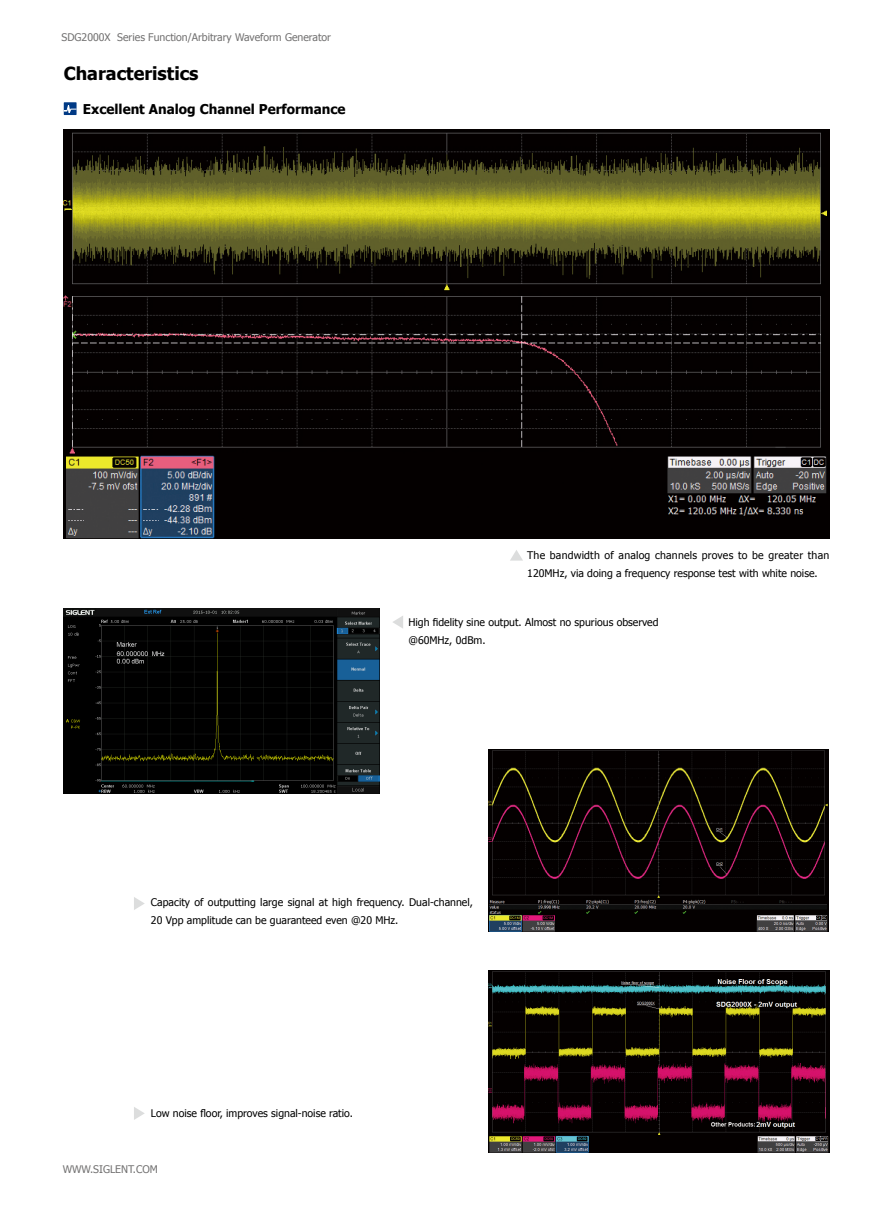
<style>
.page{position:relative;width:893px;height:1212px;background:#fff}
.page>*{position:absolute;margin:0;border:0;box-sizing:border-box;transform-origin:0 0}
.t1{font:700 18px "Tahoma";color:#000}
.t2{font:700 13.5px "Tahoma";color:#000}
.t3{font:10.5px/18px "Tahoma";color:#000}
.t4{font:10.5px "Tahoma";color:#727171}
</style>
<div class="page">
<div style="left:64px;top:102px;width:13px;height:13px;background:#003a85"></div>
<svg style="left:64px;top:104px;width:13px;height:11px"></svg>
<img style="left:64px;top:129px;width:765px;height:409px">
<img style="left:488px;top:750px;width:340px;height:181px">
<img style="left:488px;top:970px;width:341px;height:182px">
<svg style="left:510px;top:550px;width:13px;height:11px"></svg>
<svg style="left:134px;top:897px;width:11px;height:13px"></svg>
<svg style="left:134px;top:1107px;width:11px;height:13px"></svg>
<svg style="left:393px;top:616px;width:10px;height:13px"></svg>
<img style="left:64px;top:609px;width:315px;height:185px">
<p class="t4" style="left:62px;top:30px;width:271px">SDG2000X Series Function/Arbitrary Waveform Generator</p>
<h1 class="t1" style="left:64px;top:61px;width:136px">Characteristics</h1>
<p class="t2" style="left:83px;top:100px;width:264px">Excellent Analog Channel Performance</p>
<p class="t3" style="left:527px;top:545px;width:303px">The bandwidth of analog channels proves to be greater than<br>120MHz, via doing a frequency response test with white noise.</p>
<p class="t3" style="left:408px;top:613px;width:252px">High fidelity sine output. Almost no spurious observed @60MHz, 0dBm.</p>
<p class="t3" style="left:151px;top:893px;width:324px">Capacity of outputting large signal at high frequency. Dual-channel,<br>20 Vpp amplitude can be guaranteed even @20 MHz.</p>
<p class="t3" style="left:151px;top:1103px;width:204px">Low noise floor, improves signal-noise ratio.</p>
<p class="t4" style="left:63px;top:1162px;width:97px">WWW.SIGLENT.COM</p>
</div>
